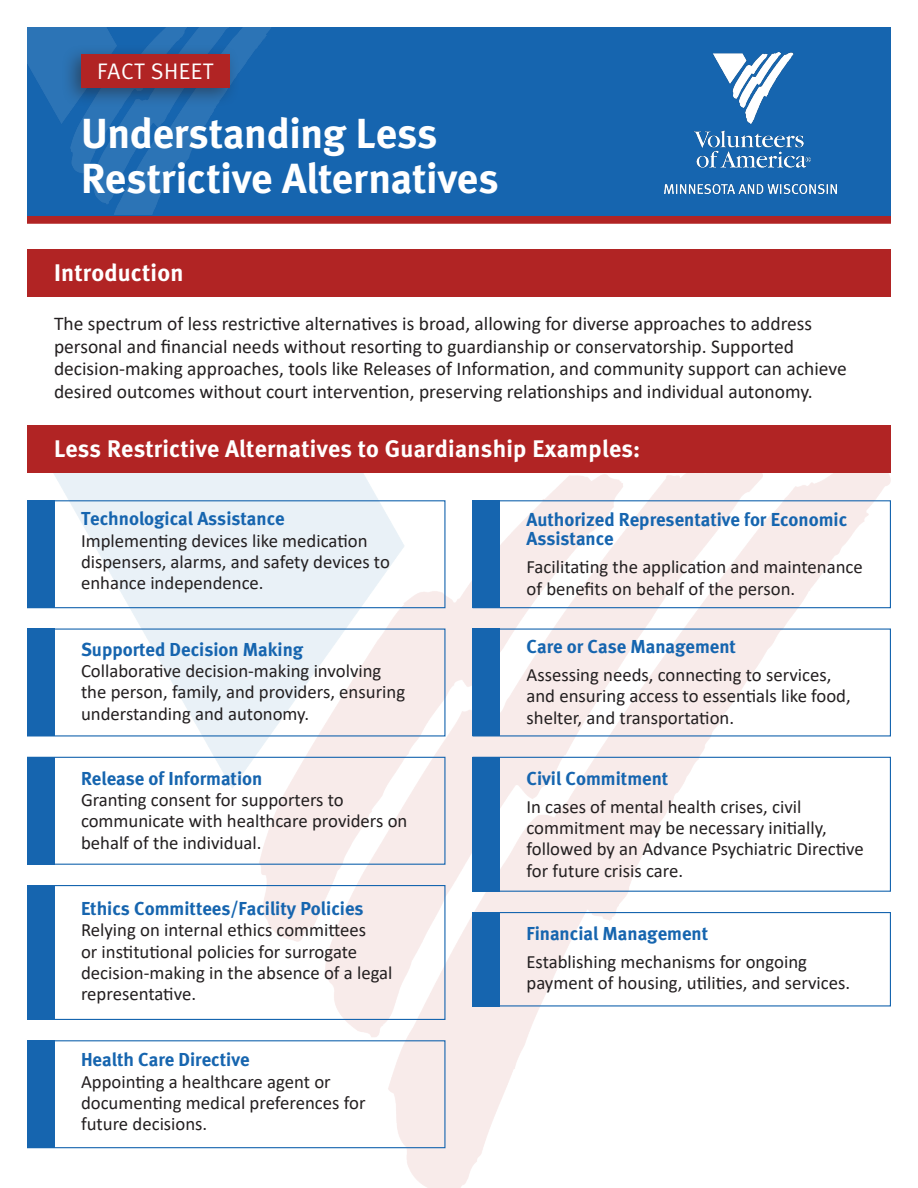
<style>
.page{position:relative;width:918px;height:1188px;background:#fff}
.page>*{position:absolute;margin:0;border:0;box-sizing:border-box;transform-origin:0 0}
.t1{font:42px/45px "Meta Bold LF";letter-spacing:-.005em;color:#fff}
.t2{font:24px "Meta Bold LF";letter-spacing:.01em;color:#fff}
.t3{font:22.5px "Meta Normal LF";letter-spacing:.025em;color:#fff}
.t4{font:19.5px/22.5px "Calibri";color:#231f20}
.t5{font:18.75px/21.3px "Calibri";color:#231f20}
.t6{font:18.75px/19.5px "Meta Bold LF";color:#1665af}
</style>
<div class="page">
<div style="left:27px;top:27px;width:864px;height:189px;background:#1665af"></div>
<img style="left:27px;top:27px;width:244px;height:188px">
<img style="left:665px;top:52px;width:172px;height:141px">
<div style="left:61px;top:44px;width:179px;height:64px;background:#231f20;opacity:.5"></div>
<div style="left:81px;top:54px;width:149px;height:34px;background:#b12424"></div>
<img style="left:52px;top:472px;width:839px;height:716px">
<div style="left:27px;top:250px;width:864px;height:47px;background:#b12424"></div>
<div style="left:27px;top:425px;width:864px;height:47px;background:#b12424"></div>
<div style="left:27px;top:216px;width:864px;height:7px;background:#b12424"></div>
<div style="left:27px;top:500px;width:419px;height:108px;border:1px solid #1665af"></div>
<div style="left:27px;top:500px;width:28px;height:108px;background:#1665af"></div>
<div style="left:472px;top:500px;width:419px;height:108px;border:1px solid #1665af"></div>
<div style="left:472px;top:500px;width:28px;height:108px;background:#1665af"></div>
<div style="left:472px;top:628px;width:28px;height:108px;background:#1665af"></div>
<div style="left:472px;top:757px;width:419px;height:135px;border:1px solid #1665af"></div>
<div style="left:472px;top:757px;width:28px;height:135px;background:#1665af"></div>
<div style="left:472px;top:912px;width:419px;height:94px;border:1px solid #1665af"></div>
<div style="left:472px;top:912px;width:28px;height:94px;background:#1665af"></div>
<div style="left:27px;top:628px;width:28px;height:108px;background:#1665af"></div>
<div style="left:27px;top:757px;width:419px;height:108px;border:1px solid #1665af"></div>
<div style="left:27px;top:757px;width:28px;height:108px;background:#1665af"></div>
<div style="left:27px;top:885px;width:419px;height:135px;border:1px solid #1665af"></div>
<div style="left:27px;top:885px;width:28px;height:135px;background:#1665af"></div>
<div style="left:27px;top:1040px;width:419px;height:108px;border:1px solid #1665af"></div>
<div style="left:27px;top:1040px;width:28px;height:108px;background:#1665af"></div>
<p class="t3" style="left:97px;top:59px;width:117px">FACT SHEET</p>
<p class="t1" style="left:81px;top:111px;width:419px">Understanding Less<br>Restrictive Alternatives</p>
<p class="t2" style="left:54px;top:258px;width:131px">Introduction</p>
<p class="t4" style="left:54px;top:312px;width:794px">The spectrum of less restrictive alternatives is broad, allowing for diverse approaches to address personal and financial needs without resorting to guardianship or conservatorship. Supported decision-making approaches, tools like Releases of Information, and community support can achieve desired outcomes without court intervention, preserving relationships and individual autonomy.</p>
<p class="t2" style="left:54px;top:435px;width:588px">Less Restrictive Alternatives to Guardianship Examples:</p>
<p class="t6" style="left:81px;top:509px;width:205px">Technological Assistance</p>
<p class="t5" style="left:81px;top:529px;width:310px">Implementing devices like medication dispensers, alarms, and safety devices to enhance independence.</p>
<p class="t6" style="left:81px;top:639px;width:224px">Supported Decision Making</p>
<p class="t5" style="left:81px;top:660px;width:326px">Collaborative decision-making involving the person, family, and providers, ensuring understanding and autonomy.</p>
<p class="t6" style="left:81px;top:768px;width:183px">Release of Information</p>
<p class="t5" style="left:81px;top:789px;width:328px">Granting consent for supporters to communicate with healthcare providers on behalf of the individual.</p>
<p class="t6" style="left:81px;top:899px;width:284px">Ethics Committees/Facility Policies</p>
<p class="t5" style="left:81px;top:919px;width:313px">Relying on internal ethics committees<br>or institutional policies for surrogate decision-making in the absence of a legal representative.</p>
<p class="t6" style="left:81px;top:1050px;width:170px">Health Care Directive</p>
<p class="t5" style="left:81px;top:1070px;width:286px">Appointing a healthcare agent or documenting medical preferences for future decisions.</p>
<p class="t6" style="left:526px;top:509px;width:322px">Authorized Representative for Economic<br>Assistance</p>
<p class="t5" style="left:526px;top:556px;width:338px">Facilitating the application and maintenance of benefits on behalf of the person.</p>
<p class="t6" style="left:526px;top:636px;width:211px">Care or Case Management</p>
<p class="t5" style="left:526px;top:664px;width:326px">Assessing needs, connecting to services, and ensuring access to essentials like food, shelter, and transportation.</p>
<p class="t6" style="left:526px;top:768px;width:143px">Civil Commitment</p>
<p class="t5" style="left:526px;top:796px;width:339px">In cases of mental health crises, civil commitment may be necessary initially, followed by an Advance Psychiatric Directive for future crisis care.</p>
<p class="t6" style="left:526px;top:923px;width:183px">Financial Management</p>
<p class="t5" style="left:526px;top:951px;width:325px">Establishing mechanisms for ongoing payment of housing, utilities, and services.</p>
</div>
